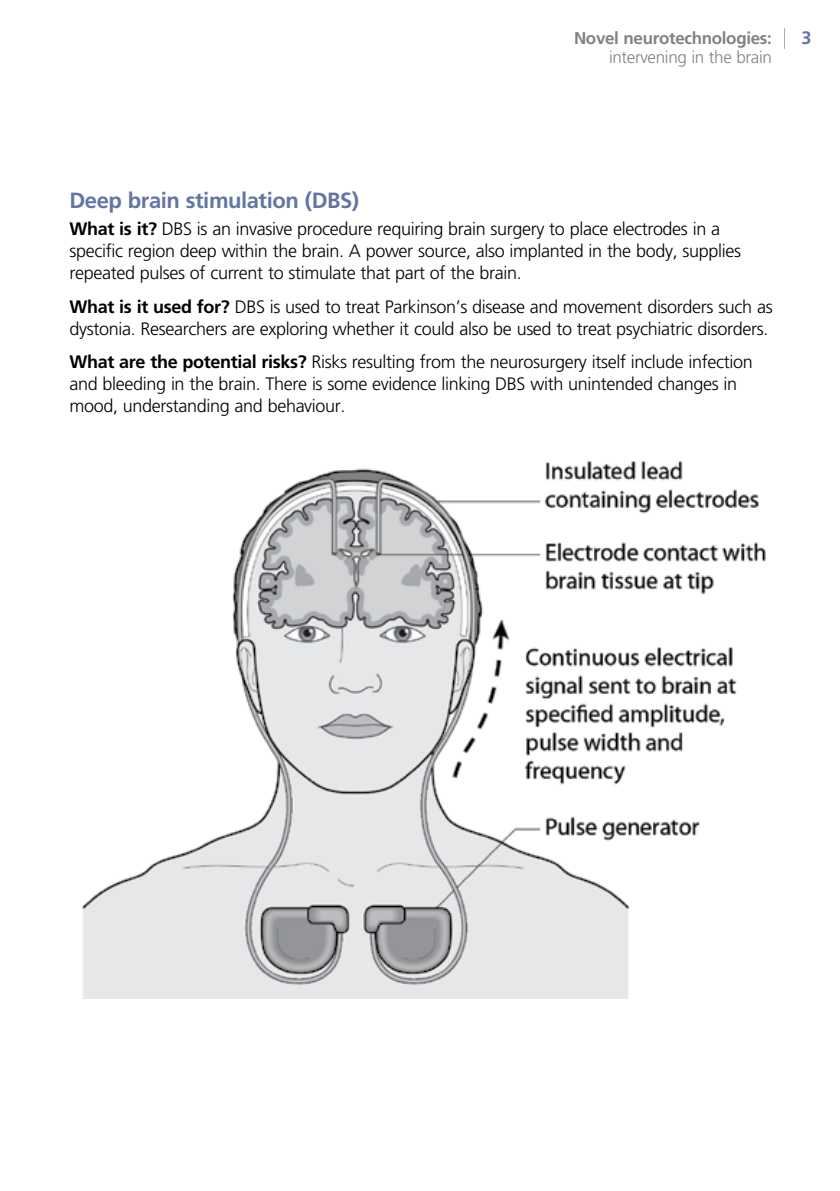
<style>
.page{position:relative;width:840px;height:1191px;background:#fff}
.page>*{position:absolute;margin:0;border:0;box-sizing:border-box;transform-origin:0 0}
.t1{font:700 22px "Frutiger";letter-spacing:-.02em;color:#6376a3}
.t2{font:300 18px/22px "Frutiger";letter-spacing:-.02em;color:#000}
.t3{font:700 18px "Frutiger";color:#6376a3}
.t4{font:700 17px "Frutiger";letter-spacing:-.02em;color:#808285}
.t5{font:300 17px "Frutiger";letter-spacing:-.02em;color:#808285}
.s1{font-weight:700}
</style>
<div class="page">
<img style="left:82px;top:461px;width:684px;height:537px">
<p class="t4" style="left:573px;top:28px;width:199px">Novel neurotechnologies:</p>
<p class="t3" style="left:801px;top:28px;width:12px">3</p>
<p class="t5" style="left:608px;top:47px;width:164px">intervening in the brain</p>
<p class="t1" style="left:69px;top:187px;width:291px">Deep brain stimulation (DBS)</p>
<p class="t2" style="left:69px;top:218px;width:672px"><span class="s1">What is it?</span> DBS is an invasive procedure requiring brain surgery to place electrodes in a specific region deep within the brain. A power source, also implanted in the body, supplies repeated pulses of current to stimulate that part of the brain.</p>
<p class="t2" style="left:69px;top:295px;width:704px"><span class="s1">What is it used for?</span> DBS is used to treat Parkinson’s disease and movement disorders such as dystonia. Researchers are exploring whether it could also be used to treat psychiatric disorders.</p>
<p class="t2" style="left:69px;top:351px;width:684px"><span class="s1">What are the potential risks?</span> Risks resulting from the neurosurgery itself include infection and bleeding in the brain. There is some evidence linking DBS with unintended changes in mood, understanding and behaviour.</p>
</div>
